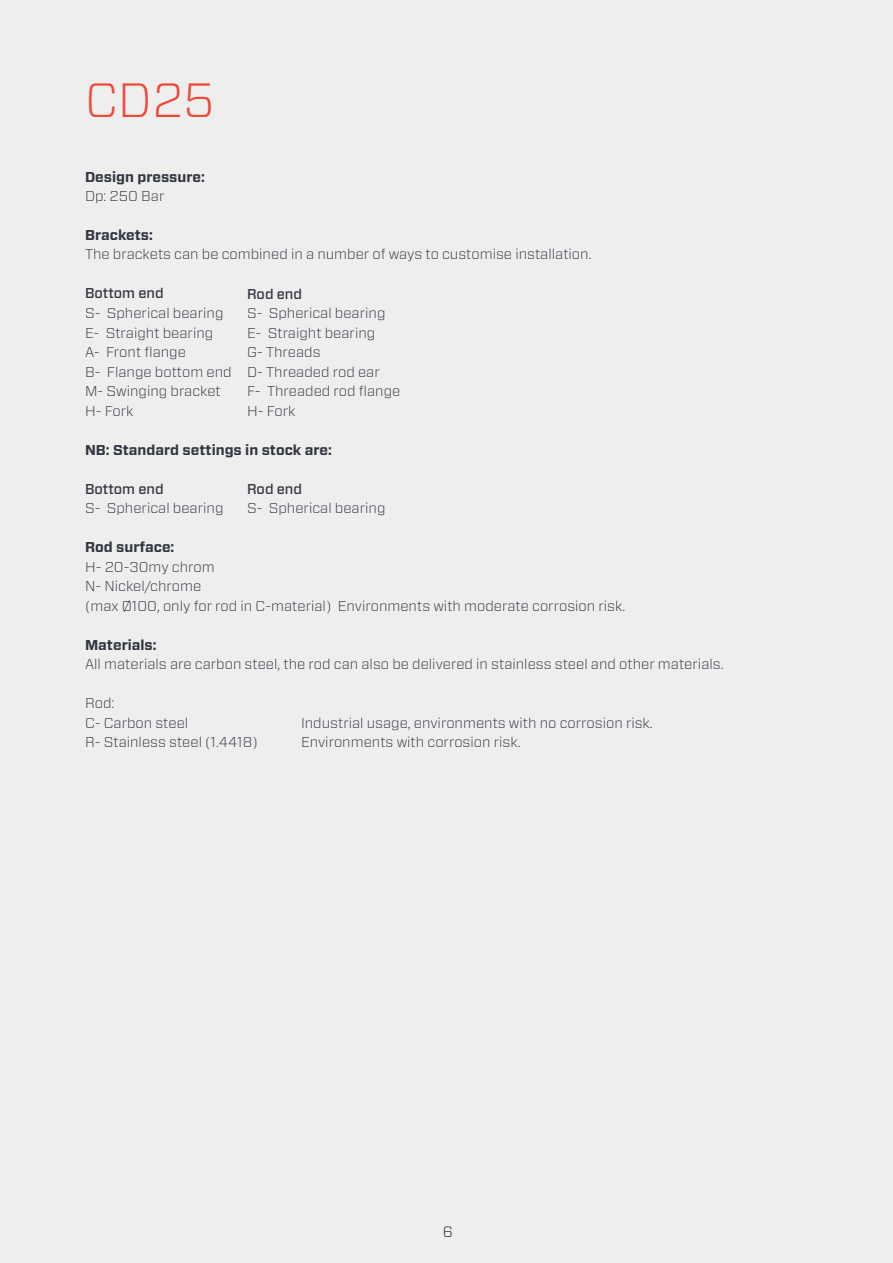
<style>
.page{position:relative;width:893px;height:1263px;background:#eeeeef}
.page>*{position:absolute;margin:0;border:0;box-sizing:border-box;transform-origin:0 0}
.t1{font:300 48px "Forza";color:#ef4835}
.t2{font:300 15px "Forza";color:#231f20}
.Brödtext{font:300 14.25px "Forza";color:#323640}
.Brödtext-2{font:700 14.25px "Forza";color:#323640}
.Brödtext-3{font:500 14.25px "Forza";color:#323640}
</style>
<div class="page">
<p class="t1" style="left:85px;top:67px;width:131px">CD25</p>
<p class="Brödtext-2" style="left:85px;top:167px;width:121px">Design pressure:</p>
<p class="Brödtext" style="left:85px;top:186px;width:81px">Dp: 250 Bar</p>
<p class="Brödtext-2" style="left:85px;top:225px;width:69px">Brackets:</p>
<p class="Brödtext" style="left:85px;top:245px;width:508px">The brackets can be combined in a number of ways to customise installation.</p>
<p class="Brödtext-3" style="left:85px;top:284px;width:80px">Bottom end</p>
<p class="Brödtext-3" style="left:247px;top:284px;width:57px">Rod end</p>
<p class="Brödtext" style="left:85px;top:303px;width:140px">S- Spherical bearing</p>
<p class="Brödtext" style="left:247px;top:303px;width:140px">S- Spherical bearing</p>
<p class="Brödtext" style="left:85px;top:323px;width:130px">E- Straight bearing</p>
<p class="Brödtext" style="left:247px;top:323px;width:130px">E- Straight bearing</p>
<p class="Brödtext" style="left:85px;top:342px;width:102px">A- Front flange</p>
<p class="Brödtext" style="left:247px;top:342px;width:75px">G- Threads</p>
<p class="Brödtext" style="left:85px;top:362px;width:296px">B- Flange bottom end D- Threaded rod ear</p>
<p class="Brödtext" style="left:85px;top:381px;width:137px">M- Swinging bracket</p>
<p class="Brödtext" style="left:247px;top:381px;width:155px">F- Threaded rod flange</p>
<p class="Brödtext" style="left:85px;top:401px;width:50px">H- Fork</p>
<p class="Brödtext" style="left:247px;top:401px;width:50px">H- Fork</p>
<p class="Brödtext-2" style="left:85px;top:440px;width:248px">NB: Standard settings in stock are:</p>
<p class="Brödtext-3" style="left:85px;top:479px;width:80px">Bottom end</p>
<p class="Brödtext-3" style="left:247px;top:479px;width:57px">Rod end</p>
<p class="Brödtext" style="left:85px;top:498px;width:140px">S- Spherical bearing</p>
<p class="Brödtext" style="left:247px;top:498px;width:140px">S- Spherical bearing</p>
<p class="Brödtext-2" style="left:85px;top:537px;width:91px">Rod surface:</p>
<p class="Brödtext" style="left:85px;top:557px;width:131px">H- 20-30my chrom</p>
<p class="Brödtext" style="left:85px;top:576px;width:118px">N- Nickel/chrome</p>
<p class="Brödtext" style="left:85px;top:596px;width:542px">(max Ø100, only for rod in C-material) Environments with moderate corrosion risk.</p>
<p class="Brödtext-2" style="left:85px;top:635px;width:73px">Materials:</p>
<p class="Brödtext" style="left:85px;top:654px;width:640px">All materials are carbon steel, the rod can also be delivered in stainless steel and other materials.</p>
<p class="Brödtext" style="left:85px;top:693px;width:31px">Rod:</p>
<p class="Brödtext" style="left:85px;top:713px;width:105px">C- Carbon steel</p>
<p class="Brödtext" style="left:301px;top:713px;width:353px">Industrial usage, environments with no corrosion risk.</p>
<p class="Brödtext" style="left:85px;top:732px;width:174px">R- Stainless steel (1.4418)</p>
<p class="Brödtext" style="left:301px;top:732px;width:221px">Environments with corrosion risk.</p>
<p class="t2" style="left:443px;top:1221px;width:12px">6</p>
</div>
